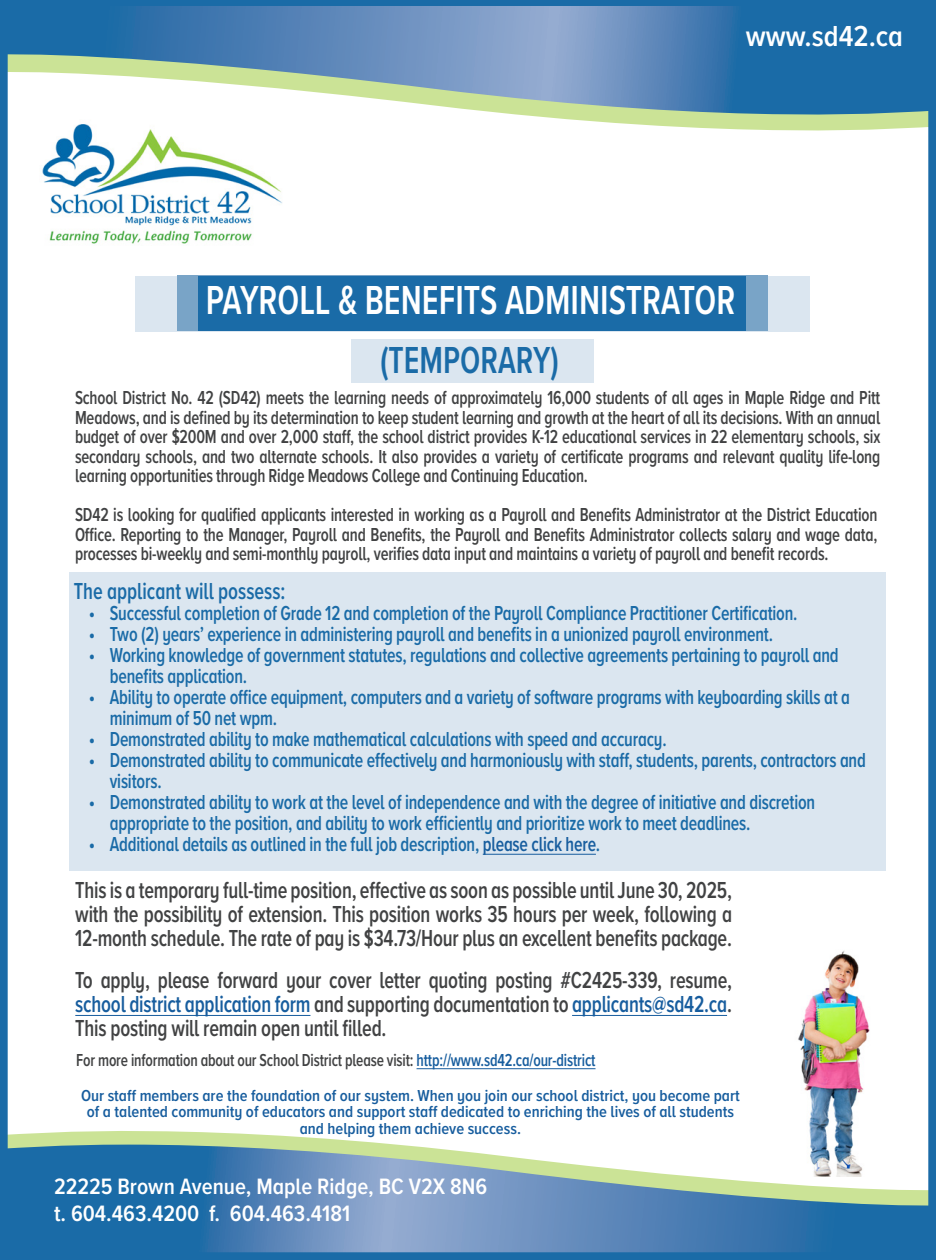
<style>
.page{position:relative;width:936px;height:1260px;background:#fff}
.page>*{position:absolute;margin:0;border:0;box-sizing:border-box;transform-origin:0 0}
.t1{font:600 42px "Proxima Nova A Cond";color:#fff;scale:.85 1}
.t2{font:600 39px "Proxima Nova A Cond";color:#1a6ba7;scale:.85 1}
.t3{font:600 30px "Proxima Nova A Cond";color:#fff}
.t4{font:600 24px/24px "Proxima Nova A Cond";letter-spacing:-.01em;color:#414243;text-align:justify;scale:.85 1}
.t5{font:600 24px "Proxima Nova A Cond";color:#1a6ba7;scale:.85 1}
.t6{font:600 23.1px "Proxima Nova A Cond";color:#fff}
.t7{font:600 21px/21px "Proxima Nova A Cond";letter-spacing:-.01em;color:#1a6ba7;scale:.85 1}
.t8{font:600 19.5px/19.5px "Proxima Nova A Cond";letter-spacing:-.01em;color:#414243;text-align:justify;scale:.85 1}
.t9{font:600 18px "Proxima Nova A Cond";letter-spacing:-.01em;color:#414243;scale:.85 1}
.t10{font:600 16.5px/16.5px "Proxima Nova A Cond";color:#175d9e;text-align:center}
.s1{color:#175d9e}
</style>
<div class="page">
<div style="left:135px;top:276px;width:675px;height:55px;background:#dbe6f0"></div>
<div style="left:177px;top:276px;width:591px;height:55px;background:#79a4c7"></div>
<div style="left:198px;top:276px;width:548px;height:55px;background:#1a6ba7"></div>
<svg style="left:9px;top:1131px;width:391px;height:14px;fill:#cbe396"></svg>
<svg style="left:9px;top:1145px;width:918px;height:106px;background:#6897b9"></svg>
<svg style="left:684px;top:127px;width:243px;height:4px"></svg>
<div style="left:0;top:0;width:936px;height:1260px;border:8px solid #1a6ba7"></div>
<svg style="left:4px;top:6px;width:932px;height:121px"></svg>
<hr style="left:75px;top:1015px;width:235px;height:1px;background:#175d9e">
<hr style="left:572px;top:1015px;width:155px;height:1px;background:#175d9e">
<div style="left:69px;top:572px;width:817px;height:299px;background:#dbe6f0"></div>
<hr style="left:483px;top:854px;width:113px;height:1px;background:#175d9e">
<img style="left:40px;top:120px;width:243px;height:124px">
<div style="left:351px;top:339px;width:243px;height:43px;background:#dbe6f0"></div>
<img style="left:743px;top:951px;width:148px;height:225px">
<hr style="left:417px;top:1068px;width:179px;height:1px;background:#175d9e">
<p class="t3" style="left:746px;top:18px;width:159px">www.sd42.ca</p>
<p class="t1" style="left:206px;top:275px;width:624px">PAYROLL &amp; BENEFITS ADMINISTRATOR</p>
<p class="t2" style="left:380px;top:337px;width:212px">(TEMPORARY)</p>
<p class="t8" style="left:75px;top:388px;width:949px">School District No. 42 (SD42) meets the learning needs of approximately 16,000 students of all ages in Maple Ridge and Pitt Meadows, and is defined by its determination to keep student learning and growth at the heart of all its decisions. With an annual budget of over $200M and over 2,000 staff, the school district provides K-12 educational services in 22 elementary schools, six secondary schools, and two alternate schools. It also provides a variety of certificate programs and relevant quality life-long learning opportunities through Ridge Meadows College and Continuing Education.</p>
<p class="t8" style="left:75px;top:505px;width:946px">SD42 is looking for qualified applicants interested in working as a Payroll and Benefits Administrator at the District Education Office. Reporting to the Manager, Payroll and Benefits, the Payroll and Benefits Administrator collects salary and wage data, processes bi-weekly and semi-monthly payroll, verifies data input and maintains a variety of payroll and benefit records.</p>
<p class="t5" style="left:74px;top:577px;width:251px">The applicant will possess:</p>
<p class="t7" style="left:89px;top:603px;width:835px">• Successful completion of Grade 12 and completion of the Payroll Compliance Practitioner Certification.</p>
<p class="t7" style="left:89px;top:624px;width:807px">• Two (2) years’ experience in administering payroll and benefits in a unionized payroll environment.</p>
<p class="t7" style="left:110px;top:645px;width:859px;text-indent:-21px">• Working knowledge of government statutes, regulations and collective agreements pertaining to payroll and benefits application.</p>
<p class="t7" style="left:110px;top:687px;width:872px;text-indent:-21px">• Ability to operate office equipment, computers and a variety of software programs with keyboarding skills at a minimum of 50 net wpm.</p>
<p class="t7" style="left:89px;top:729px;width:681px">• Demonstrated ability to make mathematical calculations with speed and accuracy.</p>
<p class="t7" style="left:110px;top:750px;width:891px;text-indent:-21px">• Demonstrated ability to communicate effectively and harmoniously with staff, students, parents, contractors and visitors.</p>
<p class="t7" style="left:110px;top:792px;width:832px;text-indent:-21px">• Demonstrated ability to work at the level of independence and with the degree of initiative and discretion appropriate to the position, and ability to work efficiently and prioritize work to meet deadlines.</p>
<p class="t7" style="left:89px;top:834px;width:603px">• Additional details as outlined in the full job description, <span class="s1">please click here</span>.</p>
<p class="t4" style="left:75px;top:879px;width:774px">This is a temporary full-time position, effective as soon as possible until June 30, 2025, with the possibility of extension. This position works 35 hours per week, following a 12-month schedule. The rate of pay is $34.73/Hour plus an excellent benefits package.</p>
<p class="t4" style="left:75px;top:969px;width:774px">To apply, please forward your cover letter quoting posting #C2425-339, resume, <span class="s1">school district application form</span> and supporting documentation to <span class="s1">applicants@sd42.ca</span>.<br>This posting will remain open until filled.</p>
<p class="t9" style="left:76px;top:1050px;width:612px">For more information about our School District please visit: <span class="s1">http://www.sd42.ca/our-district</span></p>
<p class="t10" style="left:81px;top:1087px;width:660px">Our staff members are the foundation of our system. When you join our school district, you become part of a talented community of educators and support staff dedicated to enriching the lives of all students and helping them achieve success.</p>
<p class="t6" style="left:54px;top:1172px;width:435px">22225 Brown Avenue, Maple Ridge, BC V2X 8N6</p>
<p class="t6" style="left:54px;top:1200px;width:298px">t. 604.463.4200 f. 604.463.4181</p>
</div>
